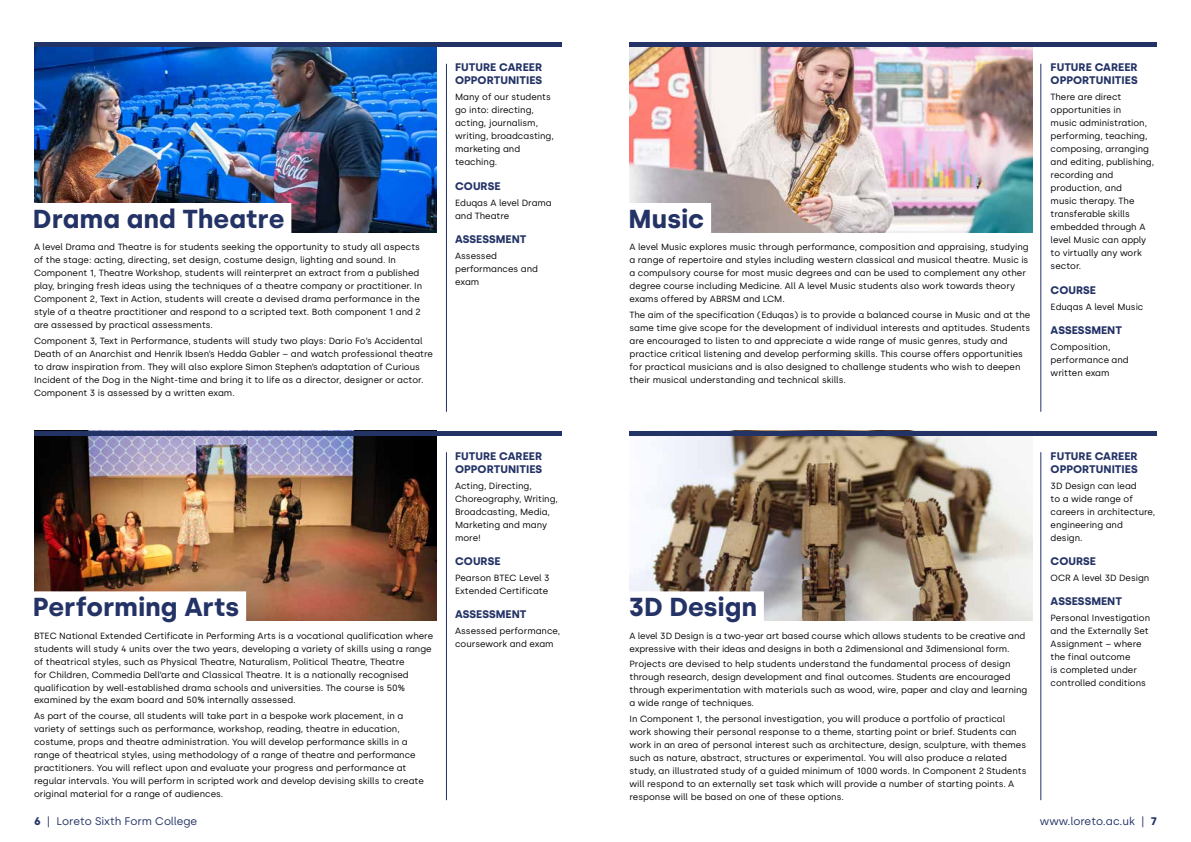
<style>
.page{position:relative;width:1191px;height:842px;background:#fff}
.page>*{position:absolute;margin:0;border:0;box-sizing:border-box;transform-origin:0 0}
.t1{font:700 26px "Silka";color:#243366}
.t2{font:700 11px/13px "Silka";color:#243366}
.t3{font:11px "Silka";color:#243366}
.t4{font:9px/13px "Silka";color:#000}
.s1{font-weight:700}
</style>
<div class="page">
<img style="left:34px;top:47px;width:403px;height:185px">
<div style="left:33px;top:203px;width:258px;height:34px;background:#fff"></div>
<hr style="left:34px;top:43px;width:527px;height:4px;background:#243366">
<hr style="left:446px;top:64px;width:1px;height:348px;background:#243366">
<img style="left:34px;top:435px;width:403px;height:186px">
<div style="left:33px;top:591px;width:213px;height:34px;background:#fff"></div>
<hr style="left:34px;top:431px;width:527px;height:4px;background:#243366">
<hr style="left:446px;top:452px;width:1px;height:348px;background:#243366">
<img style="left:629px;top:47px;width:403px;height:185px">
<div style="left:628px;top:203px;width:83px;height:34px;background:#fff"></div>
<hr style="left:629px;top:43px;width:528px;height:4px;background:#243366">
<hr style="left:1040px;top:64px;width:1px;height:348px;background:#243366">
<img style="left:629px;top:435px;width:403px;height:186px">
<div style="left:628px;top:591px;width:136px;height:34px;background:#fff"></div>
<hr style="left:629px;top:431px;width:528px;height:4px;background:#243366">
<hr style="left:1040px;top:452px;width:1px;height:348px;background:#243366">
<h1 class="t1" style="left:33px;top:203px;width:253px">Drama and Theatre</h1>
<p class="t4" style="left:34px;top:240px;width:390px">A level Drama and Theatre is for students seeking the opportunity to study all aspects of the stage: acting, directing, set design, costume design, lighting and sound. In Component 1, Theatre Workshop, students will reinterpret an extract from a published play, bringing fresh ideas using the techniques of a theatre company or practitioner. In Component 2, Text in Action, students will create a devised drama performance in the style of a theatre practitioner and respond to a scripted text. Both component 1 and 2 are assessed by practical assessments.</p>
<p class="t4" style="left:34px;top:334px;width:400px">Component 3, Text in Performance, students will study two plays: Dario Fo’s Accidental Death of an Anarchist and Henrik Ibsen’s Hedda Gabler – and watch professional theatre to draw inspiration from. They will also explore Simon Stephen’s adaptation of Curious Incident of the Dog in the Night-time and bring it to life as a director, designer or actor.<br>Component 3 is assessed by a written exam.</p>
<p class="t2" style="left:455px;top:61px;width:89px">FUTURE CAREER<br>OPPORTUNITIES</p>
<p class="t4" style="left:455px;top:91px;width:100px">Many of our students go into: directing, acting, journalism, writing, broadcasting, marketing and teaching.</p>
<p class="t2" style="left:455px;top:179px;width:47px">COURSE</p>
<p class="t4" style="left:455px;top:196px;width:98px">Eduqas A level Drama and Theatre</p>
<p class="t2" style="left:455px;top:232px;width:73px">ASSESSMENT</p>
<p class="t4" style="left:455px;top:249px;width:84px">Assessed performances and exam</p>
<h1 class="t1" style="left:628px;top:203px;width:77px">Music</h1>
<p class="t4" style="left:629px;top:240px;width:401px">A level Music explores music through performance, composition and appraising, studying a range of repertoire and styles including western classical and musical theatre. Music is a compulsory course for most music degrees and can be used to complement any other degree course including Medicine. All A level Music students also work towards theory exams offered by ABRSM and LCM.</p>
<p class="t4" style="left:629px;top:308px;width:402px">The aim of the specification (Eduqas) is to provide a balanced course in Music and at the same time give scope for the development of individual interests and aptitudes. Students are encouraged to listen to and appreciate a wide range of music genres, study and practice critical listening and develop performing skills. This course offers opportunities for practical musicians and is also designed to challenge students who wish to deepen their musical understanding and technical skills.</p>
<p class="t2" style="left:1050px;top:61px;width:89px">FUTURE CAREER<br>OPPORTUNITIES</p>
<p class="t4" style="left:1050px;top:91px;width:105px">There are direct opportunities in<br>music administration, performing, teaching, composing, arranging and editing, publishing, recording and production, and<br>music therapy. The transferable skills embedded through A level Music can apply to virtually any work sector.</p>
<p class="t2" style="left:1050px;top:283px;width:47px">COURSE</p>
<p class="t4" style="left:1050px;top:300px;width:94px">Eduqas A level Music</p>
<p class="t2" style="left:1050px;top:323px;width:73px">ASSESSMENT</p>
<p class="t4" style="left:1050px;top:340px;width:80px">Composition, performance and written exam</p>
<h1 class="t1" style="left:33px;top:592px;width:208px">Performing Arts</h1>
<p class="t4" style="left:34px;top:629px;width:401px">BTEC National Extended Certificate in Performing Arts is a vocational qualification where students will study 4 units over the two years, developing a variety of skills using a range of theatrical styles, such as Physical Theatre, Naturalism, Political Theatre, Theatre<br>for Children, Commedia Dell’arte and Classical Theatre. It is a nationally recognised qualification by well-established drama schools and universities. The course is 50% examined by the exam board and 50% internally assessed.</p>
<p class="t4" style="left:34px;top:710px;width:391px">As part of the course, all students will take part in a bespoke work placement, in a variety of settings such as performance, workshop, reading, theatre in education, costume, props and theatre administration. You will develop performance skills in a range of theatrical styles, using methodology of a range of theatre and performance practitioners. You will reflect upon and evaluate your progress and performance at regular intervals. You will perform in scripted work and develop devising skills to create original material for a range of audiences.</p>
<p class="t2" style="left:455px;top:449px;width:89px">FUTURE CAREER<br>OPPORTUNITIES</p>
<p class="t4" style="left:455px;top:479px;width:104px">Acting, Directing,<br>Choreography, Writing,<br>Broadcasting, Media,<br>Marketing and many more!</p>
<p class="t2" style="left:455px;top:555px;width:47px">COURSE</p>
<p class="t4" style="left:455px;top:571px;width:96px">Pearson BTEC Level 3<br>Extended Certificate</p>
<p class="t2" style="left:455px;top:608px;width:73px">ASSESSMENT</p>
<p class="t4" style="left:455px;top:624px;width:107px">Assessed performance, coursework and exam</p>
<h1 class="t1" style="left:628px;top:592px;width:130px">3D Design</h1>
<p class="t4" style="left:629px;top:629px;width:397px">A level 3D Design is a two-year art based course which allows students to be creative and expressive with their ideas and designs in both a 2dimensional and 3dimensional form.</p>
<p class="t4" style="left:629px;top:658px;width:399px">Projects are devised to help students understand the fundamental process of design through research, design development and final outcomes. Students are encouraged through experimentation with materials such as wood, wire, paper and clay and learning a wide range of techniques.</p>
<p class="t4" style="left:629px;top:712px;width:398px">In Component 1, the personal investigation, you will produce a portfolio of practical work showing their personal response to a theme, starting point or brief. Students can work in an area of personal interest such as architecture, design, sculpture, with themes such as nature, abstract, structures or experimental. You will also produce a related study, an illustrated study of a guided minimum of 1000 words. In Component 2 Students will respond to an externally set task which will provide a number of starting points. A response will be based on one of these options.</p>
<p class="t2" style="left:1050px;top:449px;width:89px">FUTURE CAREER<br>OPPORTUNITIES</p>
<p class="t4" style="left:1050px;top:479px;width:106px">3D Design can lead<br>to a wide range of careers in architecture, engineering and design.</p>
<p class="t2" style="left:1050px;top:555px;width:47px">COURSE</p>
<p class="t4" style="left:1050px;top:571px;width:100px">OCR A level 3D Design</p>
<p class="t2" style="left:1050px;top:595px;width:73px">ASSESSMENT</p>
<p class="t4" style="left:1050px;top:611px;width:101px">Personal Investigation and the Externally Set<br>Assignment – where the final outcome<br>is completed under controlled conditions</p>
<p class="t3" style="left:34px;top:815px;width:165px"><span class="s1">6</span> | Loreto Sixth Form College</p>
<p class="t3" style="left:1040px;top:815px;width:118px">www.loreto.ac.uk | <span class="s1">7</span></p>
</div>
